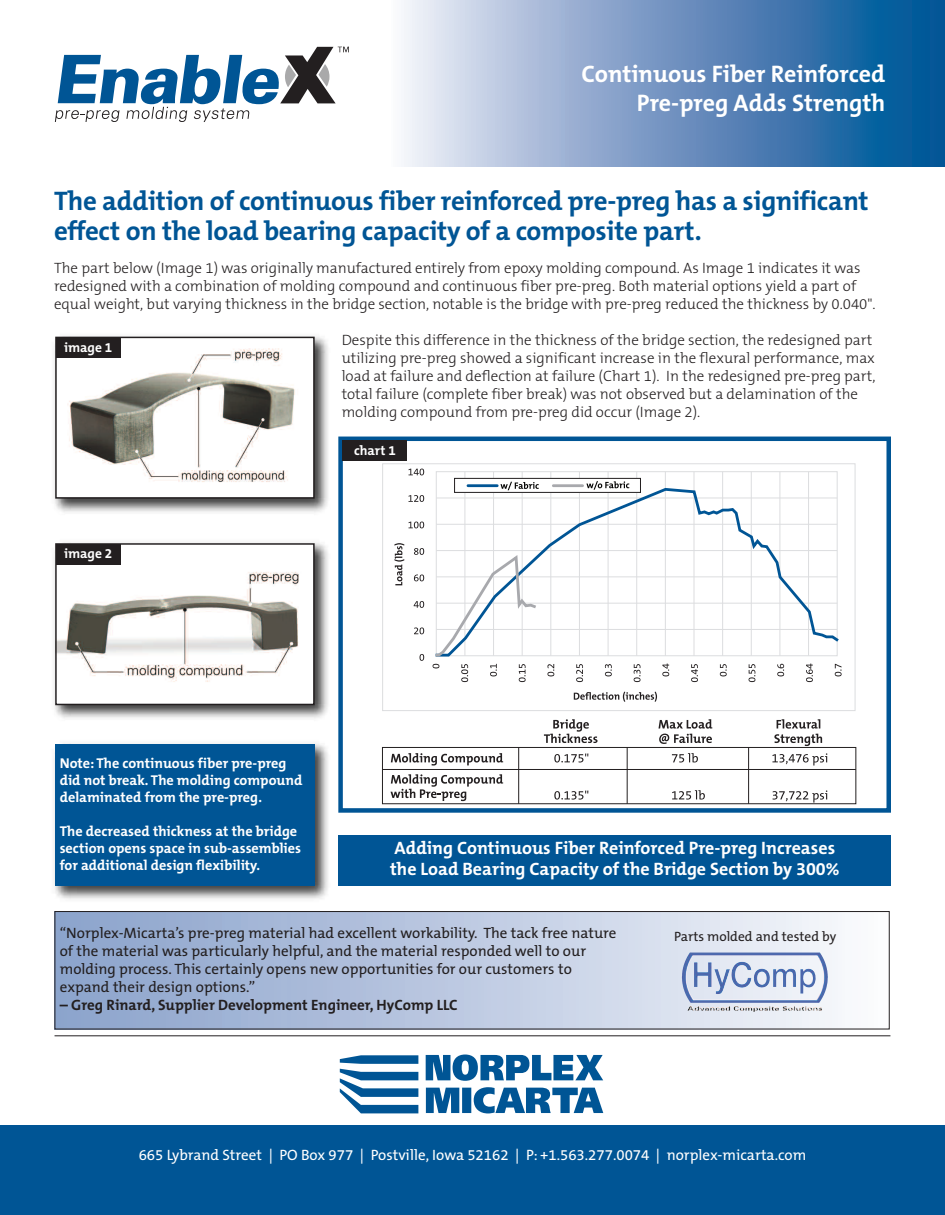
<style>
.page{position:relative;width:945px;height:1215px;background:#fff}
.page>*{position:absolute;margin:0;border:0;box-sizing:border-box;transform-origin:0 0}
.t1{font:700 27px/30px "The Mix B7";letter-spacing:-.01em;color:#005595}
.t2{font:700 24px/28.8px "The Mix B7";color:#fff;text-align:right}
.t3{font:700 18px/21.6px "The Mix B7";color:#fff}
.t4{font:300 15px/18px "The Mix B3";color:#231f20}
.t5{font:15px/18px "The Mix B5 Plain";color:#231f20}
.t6{font:15px "The Mix B5 Plain";color:#fff}
.t7{font:700 15px "The Mix B7";color:#231f20}
.t8{font:700 14.25px/17.1px "The Mix B7";color:#fff}
.t9{font:13.5px "The Mix B5 Plain";color:#231f20}
.t10{font:700 13.5px "The Mix B7";color:#fff}
</style>
<div class="page">
<svg style="left:404px;top:0;width:541px;height:167px;background:#6f97c2"></svg>
<svg style="left:55px;top:47px;width:294px;height:75px"></svg>
<div style="left:0;top:1126px;width:945px;height:89px;background:#005595"></div>
<svg style="left:340px;top:1055px;width:263px;height:58px"></svg>
<hr style="left:55px;top:1035px;width:835px;height:1px;background:#231f20">
<img style="left:54px;top:336px;width:274px;height:177px">
<img style="left:58px;top:340px;width:254px;height:156px">
<div style="left:55px;top:337px;width:260px;height:162px;border:2px solid #231f20"></div>
<img style="left:54px;top:542px;width:274px;height:177px">
<img style="left:58px;top:546px;width:254px;height:156px">
<div style="left:55px;top:543px;width:260px;height:162px;border:2px solid #231f20"></div>
<img style="left:54px;top:743px;width:274px;height:156px">
<div style="left:55px;top:744px;width:260px;height:142px;background:#005595"></div>
<div style="left:55px;top:912px;width:834px;height:117px;background:linear-gradient(to right,#8aa1cb,#f3f5f9)"></div>
<div style="left:55px;top:911px;width:835px;height:118px;border:1px solid #231f20"></div>
<div style="left:338px;top:437px;width:553px;height:376px;border:4px solid #005595"></div>
<svg style="left:544px;top:719px;width:54px;height:24px"></svg>
<svg style="left:774px;top:719px;width:48px;height:27px"></svg>
<svg style="left:391px;top:753px;width:112px;height:13px"></svg>
<svg style="left:554px;top:754px;width:34px;height:9px"></svg>
<svg style="left:554px;top:791px;width:34px;height:9px"></svg>
<svg style="left:772px;top:753px;width:55px;height:13px"></svg>
<svg style="left:773px;top:790px;width:54px;height:12px"></svg>
<svg style="left:672px;top:753px;width:26px;height:10px"></svg>
<svg style="left:672px;top:790px;width:33px;height:10px"></svg>
<svg style="left:391px;top:774px;width:112px;height:27px"></svg>
<svg style="left:659px;top:719px;width:53px;height:25px"></svg>
<div style="left:382px;top:747px;width:474px;height:57px;border:1px solid #231f20"></div>
<hr style="left:382px;top:769px;width:474px;height:1px;background:#231f20">
<hr style="left:748px;top:747px;width:1px;height:57px;background:#231f20">
<hr style="left:627px;top:747px;width:1px;height:57px;background:#231f20">
<hr style="left:518px;top:747px;width:1px;height:57px;background:#231f20">
<hr style="left:808px;top:472px;width:1px;height:184px;background:#dcdddf">
<hr style="left:780px;top:472px;width:1px;height:184px;background:#dcdddf">
<hr style="left:751px;top:472px;width:1px;height:184px;background:#dcdddf">
<hr style="left:722px;top:472px;width:1px;height:184px;background:#dcdddf">
<hr style="left:694px;top:472px;width:1px;height:184px;background:#dcdddf">
<hr style="left:665px;top:472px;width:1px;height:184px;background:#dcdddf">
<hr style="left:636px;top:472px;width:1px;height:184px;background:#dcdddf">
<hr style="left:608px;top:472px;width:1px;height:184px;background:#dcdddf">
<hr style="left:579px;top:472px;width:1px;height:184px;background:#dcdddf">
<hr style="left:551px;top:472px;width:1px;height:184px;background:#dcdddf">
<hr style="left:522px;top:472px;width:1px;height:184px;background:#dcdddf">
<hr style="left:493px;top:472px;width:1px;height:184px;background:#dcdddf">
<hr style="left:465px;top:472px;width:1px;height:184px;background:#dcdddf">
<svg style="left:409px;top:469px;width:15px;height:6px"></svg>
<svg style="left:409px;top:495px;width:15px;height:7px"></svg>
<svg style="left:409px;top:522px;width:15px;height:6px"></svg>
<svg style="left:414px;top:548px;width:10px;height:7px"></svg>
<svg style="left:414px;top:575px;width:10px;height:6px"></svg>
<svg style="left:414px;top:601px;width:10px;height:7px"></svg>
<svg style="left:414px;top:627px;width:10px;height:7px"></svg>
<svg style="left:420px;top:654px;width:4px;height:7px"></svg>
<svg style="left:433px;top:664px;width:6px;height:4px"></svg>
<svg style="left:461px;top:664px;width:7px;height:18px"></svg>
<svg style="left:490px;top:664px;width:7px;height:12px"></svg>
<svg style="left:519px;top:664px;width:7px;height:18px"></svg>
<svg style="left:547px;top:664px;width:7px;height:12px"></svg>
<svg style="left:576px;top:664px;width:7px;height:18px"></svg>
<svg style="left:605px;top:664px;width:7px;height:12px"></svg>
<svg style="left:634px;top:664px;width:7px;height:18px"></svg>
<svg style="left:662px;top:664px;width:7px;height:12px"></svg>
<svg style="left:691px;top:664px;width:7px;height:18px"></svg>
<svg style="left:720px;top:664px;width:7px;height:12px"></svg>
<svg style="left:749px;top:664px;width:6px;height:18px"></svg>
<svg style="left:777px;top:664px;width:7px;height:12px"></svg>
<svg style="left:806px;top:664px;width:7px;height:18px"></svg>
<svg style="left:835px;top:664px;width:7px;height:12px"></svg>
<div style="left:455px;top:478px;width:185px;height:14px;background:#fff"></div>
<div style="left:454px;top:478px;width:187px;height:15px;border:1px solid #231f20"></div>
<svg style="left:500px;top:482px;width:39px;height:5px"></svg>
<svg style="left:586px;top:481px;width:43px;height:6px"></svg>
<hr style="left:553px;top:484px;width:30px;height:3px;background:#a8a9ad">
<hr style="left:468px;top:484px;width:29px;height:3px;background:#005595">
<svg style="left:436px;top:487px;width:403px;height:169px"></svg>
<svg style="left:435px;top:552px;width:104px;height:105px"></svg>
<svg style="left:574px;top:692px;width:83px;height:10px"></svg>
<svg style="left:394px;top:543px;width:11px;height:42px"></svg>
<div style="left:382px;top:463px;width:474px;height:248px;border:1px solid #dcdddf"></div>
<div style="left:339px;top:835px;width:552px;height:51px;background:#005595"></div>
<img style="left:690px;top:952px;width:138px;height:42px">
<div style="left:56px;top:338px;width:64px;height:20px;background:#231f20"></div>
<div style="left:56px;top:544px;width:64px;height:21px;background:#231f20"></div>
<div style="left:343px;top:440px;width:64px;height:21px;background:#231f20"></div>
<h2 class="t2" style="left:582px;top:60px;width:305px">Continuous Fiber Reinforced<br>Pre-preg Adds Strength</h2>
<h1 class="t1" style="left:54px;top:187px;width:816px">The addition of continuous fiber reinforced pre-preg has a significant effect on the load bearing capacity of a composite part.</h1>
<p class="t4" style="left:54px;top:260px;width:823px">The part below (Image 1) was originally manufactured entirely from epoxy molding compound. As Image 1 indicates it was redesigned with a combination of molding compound and continuous fiber pre-preg. Both material options yield a part of equal weight, but varying thickness in the bridge section, notable is the bridge with pre-preg reduced the thickness by 0.040".</p>
<p class="t4" style="left:342px;top:332px;width:535px">Despite this difference in the thickness of the bridge section, the redesigned part utilizing pre-preg showed a significant increase in the flexural performance, max load at failure and deflection at failure (Chart 1). In the redesigned pre-preg part, total failure (complete fiber break) was not observed but a delamination of the molding compound from pre-preg did occur (Image 2).</p>
<p class="t10" style="left:64px;top:340px;width:50px">image 1</p>
<p class="t10" style="left:64px;top:546px;width:50px">image 2</p>
<p class="t10" style="left:354px;top:443px;width:43px">chart 1</p>
<p class="t8" style="left:60px;top:755px;width:244px">Note: The continuous fiber pre-preg did not break. The molding compound delaminated from the pre-preg.</p>
<p class="t8" style="left:60px;top:823px;width:243px">The decreased thickness at the bridge section opens space in sub-assemblies for additional design flexibility.</p>
<p class="t3" style="left:390px;top:837px;width:451px">Adding Continuous Fiber Reinforced Pre-preg Increases the Load Bearing Capacity of the Bridge Section by 300%</p>
<p class="t5" style="left:60px;top:925px;width:558px">“Norplex-Micarta’s pre-preg material had excellent workability. The tack free nature of the material was particularly helpful, and the material responded well to our molding process. This certainly opens new opportunities for our customers to expand their design options.”</p>
<p class="t7" style="left:60px;top:997px;width:399px">– Greg Rinard, Supplier Development Engineer, HyComp LLC</p>
<p class="t9" style="left:674px;top:929px;width:164px">Parts molded and tested by</p>
<p class="t6" style="left:139px;top:1147px;width:669px">665 Lybrand Street | PO Box 977 | Postville, Iowa 52162 | P: +1.563.277.0074 | norplex-micarta.com</p>
</div>
